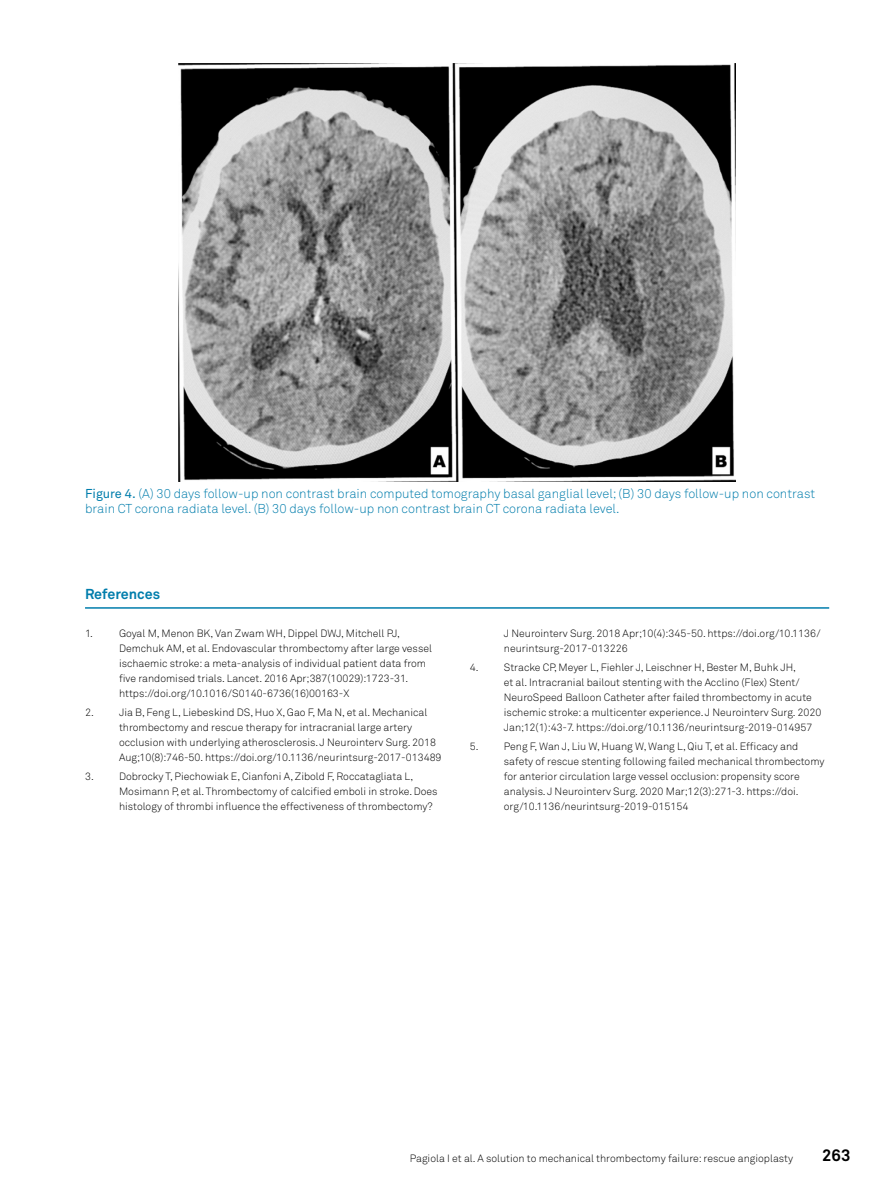
<style>
.page{position:relative;width:893px;height:1191px;background:#fff}
.page>*{position:absolute;margin:0;border:0;box-sizing:border-box;transform-origin:0 0}
.t1{font:700 16.5px "Akkurat Pro";color:#000}
.t2{font:700 14.25px "Akkurat Pro";color:#007dac}
.t3{font:12.75px/15.3px "Akkurat Light Pro";color:#007dac}
.t4{font:10.5px/15px "Akkurat Light Pro";color:#000}
.s1{font-family:"Akkurat Pro"}
</style>
<div class="page">
<img style="left:179px;top:64px;width:557px;height:418px">
<hr style="left:85px;top:607px;width:744px;height:1px;background:#007dac">
<p class="t3" style="left:85px;top:486px;width:732px"><span class="s1">Figure 4.</span> (A) 30 days follow-up non contrast brain computed tomography basal ganglial level; (B) 30 days follow-up non contrast brain CT corona radiata level. (B) 30 days follow-up non contrast brain CT corona radiata level.</p>
<h2 class="t2" style="left:85px;top:585px;width:77px">References</h2>
<p class="t4" style="left:85px;top:625px;width:10px">1.</p>
<p class="t4" style="left:119px;top:625px;width:314px">Goyal M, Menon BK, Van Zwam WH, Dippel DWJ, Mitchell PJ, Demchuk AM, et al. Endovascular thrombectomy after large vessel ischaemic stroke: a meta-analysis of individual patient data from five randomised trials. Lancet. 2016 Apr;387(10029):1723-31. https://doi.org/10.1016/S0140-6736(16)00163-X</p>
<p class="t4" style="left:85px;top:705px;width:10px">2.</p>
<p class="t4" style="left:119px;top:705px;width:324px">Jia B, Feng L, Liebeskind DS, Huo X, Gao F, Ma N, et al. Mechanical thrombectomy and rescue therapy for intracranial large artery occlusion with underlying atherosclerosis. J Neurointerv Surg. 2018<br>Aug;10(8):746-50. https://doi.org/10.1136/neurintsurg-2017-013489</p>
<p class="t4" style="left:85px;top:769px;width:10px">3.</p>
<p class="t4" style="left:119px;top:769px;width:320px">Dobrocky T, Piechowiak E, Cianfoni A, Zibold F, Roccatagliata L,<br>Mosimann P, et al. Thrombectomy of calcified emboli in stroke. Does histology of thrombi influence the effectiveness of thrombectomy?</p>
<p class="t4" style="left:504px;top:626px;width:318px">J Neurointerv Surg. 2018 Apr;10(4):345-50. https://doi.org/10.1136/ neurintsurg-2017-013226</p>
<p class="t4" style="left:470px;top:660px;width:10px">4.</p>
<p class="t4" style="left:504px;top:660px;width:319px">Stracke CP, Meyer L, Fiehler J, Leischner H, Bester M, Buhk JH,<br>et al. Intracranial bailout stenting with the Acclino (Flex) Stent/ NeuroSpeed Balloon Catheter after failed thrombectomy in acute ischemic stroke: a multicenter experience. J Neurointerv Surg. 2020<br>Jan;12(1):43-7. https://doi.org/10.1136/neurintsurg-2019-014957</p>
<p class="t4" style="left:470px;top:739px;width:10px">5.</p>
<p class="t4" style="left:504px;top:739px;width:322px">Peng F, Wan J, Liu W, Huang W, Wang L, Qiu T, et al. Efficacy and safety of rescue stenting following failed mechanical thrombectomy for anterior circulation large vessel occlusion: propensity score analysis. J Neurointerv Surg. 2020 Mar;12(3):271-3. https://doi. org/10.1136/neurintsurg-2019-015154</p>
<p class="t4" style="left:410px;top:1150px;width:385px">Pagiola I et al. A solution to mechanical thrombectomy failure: rescue angioplasty</p>
<h1 class="t1" style="left:822px;top:1145px;width:30px">263</h1>
</div>
